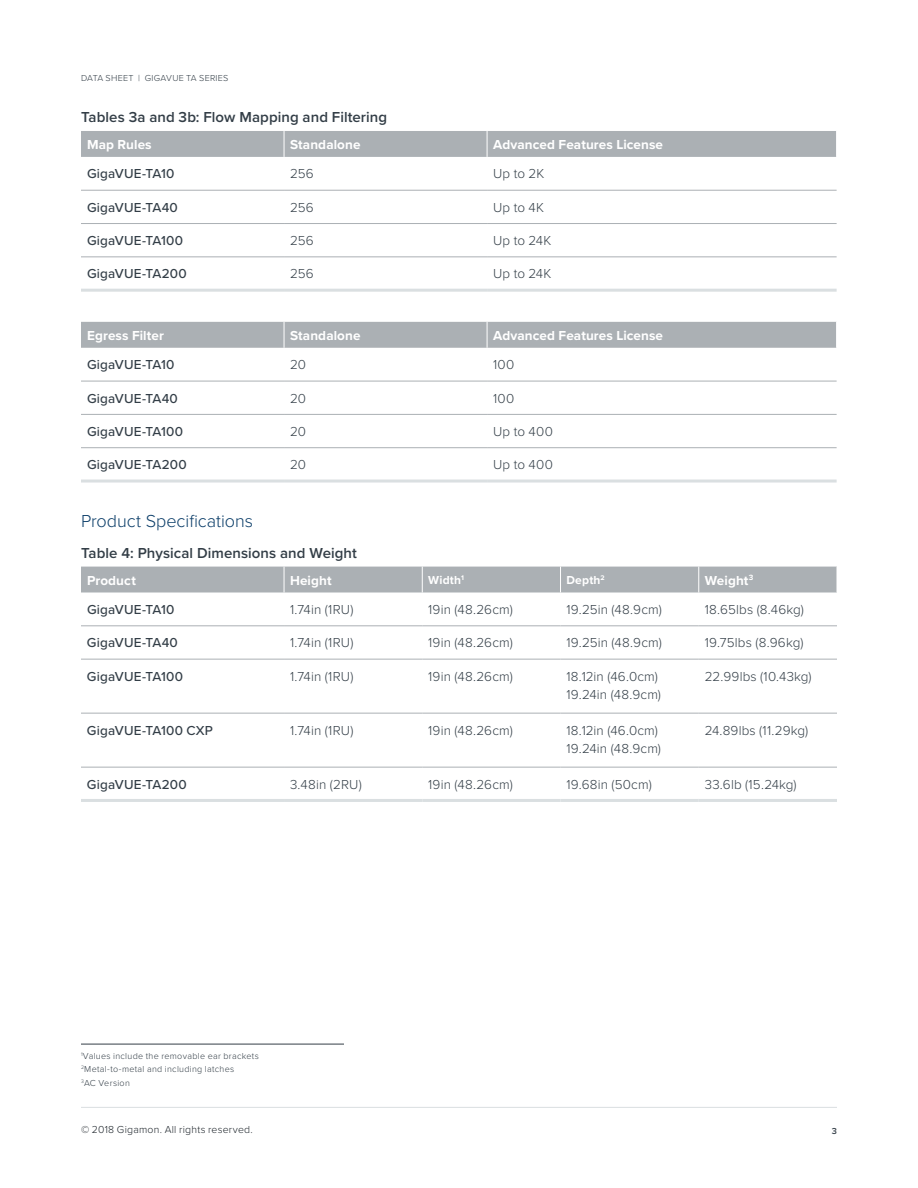
<style>
.page{position:relative;width:918px;height:1188px;background:#fff}
.page>*{position:absolute;margin:0;border:0;box-sizing:border-box;transform-origin:0 0}
.t1{font:300 18px "Proxima Nova";letter-spacing:-.005em;color:#0d3f6a}
.t2{font:600 15px "Proxima Nova";letter-spacing:.005em;color:#333e47}
.t3{font:300 13.5px/18px "Proxima Nova";letter-spacing:.01em;color:#333e47}
.t4{font:500 13.5px "Proxima Nova";letter-spacing:.01em;color:#333e47}
.t5{font:700 13.5px "Proxima Nova";letter-spacing:.01em;color:#fff}
.t6{font:700 12px "Proxima Nova";letter-spacing:.015em;color:#fff}
.t7{font:300 10.5px "Proxima Nova";letter-spacing:.02em;color:#1d242a}
.t8{font:300 9px/13.5px "Proxima Nova";letter-spacing:.035em;color:#333e47}
.t9{font:600 9px "Proxima Nova";color:#333e47}
</style>
<div class="page">
<hr style="left:81px;top:1107px;width:756px;height:1px;background:#dadfe1">
<hr style="left:81px;top:190px;width:203px;height:1px;background:#abb0b4">
<div style="left:81px;top:131px;width:755px;height:26px;background:#abb0b4"></div>
<hr style="left:81px;top:223px;width:203px;height:1px;background:#abb0b4">
<hr style="left:284px;top:223px;width:203px;height:1px;background:#abb0b4">
<hr style="left:487px;top:223px;width:350px;height:1px;background:#abb0b4">
<hr style="left:81px;top:257px;width:203px;height:1px;background:#abb0b4">
<hr style="left:284px;top:257px;width:203px;height:1px;background:#abb0b4">
<hr style="left:487px;top:257px;width:350px;height:1px;background:#abb0b4">
<hr style="left:284px;top:190px;width:203px;height:1px;background:#abb0b4">
<hr style="left:487px;top:190px;width:350px;height:1px;background:#abb0b4">
<hr style="left:81px;top:289px;width:203px;height:3px;background:#dadfe1">
<hr style="left:284px;top:289px;width:203px;height:3px;background:#dadfe1">
<hr style="left:487px;top:289px;width:350px;height:3px;background:#dadfe1">
<hr style="left:81px;top:381px;width:203px;height:1px;background:#abb0b4">
<div style="left:81px;top:322px;width:756px;height:26px;background:#abb0b4"></div>
<hr style="left:81px;top:414px;width:203px;height:1px;background:#abb0b4">
<hr style="left:284px;top:414px;width:203px;height:1px;background:#abb0b4">
<hr style="left:487px;top:414px;width:350px;height:1px;background:#abb0b4">
<hr style="left:81px;top:447px;width:203px;height:1px;background:#abb0b4">
<hr style="left:284px;top:447px;width:203px;height:1px;background:#abb0b4">
<hr style="left:487px;top:447px;width:350px;height:1px;background:#abb0b4">
<hr style="left:284px;top:381px;width:203px;height:1px;background:#abb0b4">
<hr style="left:487px;top:381px;width:350px;height:1px;background:#abb0b4">
<hr style="left:81px;top:480px;width:203px;height:3px;background:#dadfe1">
<hr style="left:284px;top:480px;width:203px;height:3px;background:#dadfe1">
<hr style="left:487px;top:480px;width:350px;height:3px;background:#dadfe1">
<hr style="left:81px;top:626px;width:203px;height:1px;background:#abb0b4">
<div style="left:81px;top:567px;width:756px;height:26px;background:#abb0b4"></div>
<hr style="left:81px;top:659px;width:203px;height:1px;background:#abb0b4">
<hr style="left:284px;top:659px;width:138px;height:1px;background:#abb0b4">
<hr style="left:422px;top:659px;width:139px;height:1px;background:#abb0b4">
<hr style="left:561px;top:659px;width:138px;height:1px;background:#abb0b4">
<hr style="left:699px;top:659px;width:138px;height:1px;background:#abb0b4">
<hr style="left:81px;top:713px;width:203px;height:1px;background:#abb0b4">
<hr style="left:284px;top:713px;width:138px;height:1px;background:#abb0b4">
<hr style="left:422px;top:713px;width:139px;height:1px;background:#abb0b4">
<hr style="left:561px;top:713px;width:138px;height:1px;background:#abb0b4">
<hr style="left:699px;top:713px;width:138px;height:1px;background:#abb0b4">
<hr style="left:81px;top:767px;width:203px;height:1px;background:#abb0b4">
<hr style="left:284px;top:767px;width:138px;height:1px;background:#abb0b4">
<hr style="left:422px;top:767px;width:139px;height:1px;background:#abb0b4">
<hr style="left:561px;top:767px;width:138px;height:1px;background:#abb0b4">
<hr style="left:699px;top:767px;width:138px;height:1px;background:#abb0b4">
<hr style="left:284px;top:626px;width:138px;height:1px;background:#abb0b4">
<hr style="left:422px;top:626px;width:139px;height:1px;background:#abb0b4">
<hr style="left:561px;top:626px;width:138px;height:1px;background:#abb0b4">
<hr style="left:699px;top:626px;width:138px;height:1px;background:#abb0b4">
<hr style="left:81px;top:799px;width:203px;height:3px;background:#dadfe1">
<hr style="left:284px;top:799px;width:138px;height:3px;background:#dadfe1">
<hr style="left:422px;top:799px;width:139px;height:3px;background:#dadfe1">
<hr style="left:561px;top:799px;width:138px;height:3px;background:#dadfe1">
<hr style="left:699px;top:799px;width:138px;height:3px;background:#dadfe1">
<hr style="left:81px;top:1044px;width:263px;height:1px;background:#333e47">
<p class="t8" style="left:81px;top:71px;width:149px">DATA SHEET | GIGAVUE TA SERIES</p>
<p class="t2" style="left:81px;top:106px;width:308px">Tables 3a and 3b: Flow Mapping and Filtering</p>
<p class="t5" style="left:87px;top:135px;width:66px">Map Rules</p>
<p class="t5" style="left:290px;top:135px;width:72px">Standalone</p>
<p class="t5" style="left:493px;top:135px;width:172px">Advanced Features License</p>
<p class="t4" style="left:87px;top:164px;width:89px">GigaVUE-TA10</p>
<p class="t3" style="left:290px;top:164px;width:25px">256</p>
<p class="t3" style="left:493px;top:164px;width:53px">Up to 2K</p>
<p class="t4" style="left:87px;top:197px;width:92px">GigaVUE-TA40</p>
<p class="t3" style="left:290px;top:197px;width:25px">256</p>
<p class="t3" style="left:493px;top:197px;width:53px">Up to 4K</p>
<p class="t4" style="left:87px;top:230px;width:98px">GigaVUE-TA100</p>
<p class="t3" style="left:290px;top:231px;width:25px">256</p>
<p class="t3" style="left:493px;top:231px;width:60px">Up to 24K</p>
<p class="t4" style="left:87px;top:264px;width:101px">GigaVUE-TA200</p>
<p class="t3" style="left:290px;top:264px;width:25px">256</p>
<p class="t3" style="left:493px;top:264px;width:60px">Up to 24K</p>
<p class="t5" style="left:87px;top:326px;width:78px">Egress Filter</p>
<p class="t5" style="left:290px;top:326px;width:72px">Standalone</p>
<p class="t5" style="left:493px;top:326px;width:172px">Advanced Features License</p>
<p class="t4" style="left:87px;top:355px;width:89px">GigaVUE-TA10</p>
<p class="t3" style="left:290px;top:355px;width:17px">20</p>
<p class="t3" style="left:493px;top:355px;width:23px">100</p>
<p class="t4" style="left:87px;top:388px;width:92px">GigaVUE-TA40</p>
<p class="t3" style="left:290px;top:388px;width:17px">20</p>
<p class="t3" style="left:493px;top:388px;width:23px">100</p>
<p class="t4" style="left:87px;top:421px;width:98px">GigaVUE-TA100</p>
<p class="t3" style="left:290px;top:422px;width:17px">20</p>
<p class="t3" style="left:493px;top:422px;width:61px">Up to 400</p>
<p class="t4" style="left:87px;top:455px;width:101px">GigaVUE-TA200</p>
<p class="t3" style="left:290px;top:455px;width:17px">20</p>
<p class="t3" style="left:493px;top:455px;width:61px">Up to 400</p>
<h1 class="t1" style="left:81px;top:507px;width:174px">Product Specifications</h1>
<p class="t2" style="left:81px;top:542px;width:278px">Table 4: Physical Dimensions and Weight</p>
<p class="t5" style="left:87px;top:570px;width:50px">Product</p>
<p class="t5" style="left:290px;top:570px;width:43px">Height</p>
<p class="t6" style="left:428px;top:571px;width:37px">Width<sup>1</sup></p>
<p class="t6" style="left:567px;top:571px;width:40px">Depth<sup>2</sup></p>
<p class="t5" style="left:705px;top:570px;width:50px">Weight<sup>3</sup></p>
<p class="t4" style="left:87px;top:599px;width:89px">GigaVUE-TA10</p>
<p class="t3" style="left:290px;top:600px;width:65px">1.74in (1RU)</p>
<p class="t3" style="left:428px;top:600px;width:86px">19in (48.26cm)</p>
<p class="t3" style="left:567px;top:600px;width:97px">19.25in (48.9cm)</p>
<p class="t3" style="left:705px;top:600px;width:101px">18.65lbs (8.46kg)</p>
<p class="t4" style="left:87px;top:633px;width:92px">GigaVUE-TA40</p>
<p class="t3" style="left:290px;top:633px;width:65px">1.74in (1RU)</p>
<p class="t3" style="left:428px;top:633px;width:86px">19in (48.26cm)</p>
<p class="t3" style="left:567px;top:633px;width:97px">19.25in (48.9cm)</p>
<p class="t3" style="left:705px;top:633px;width:100px">19.75lbs (8.96kg)</p>
<p class="t4" style="left:87px;top:666px;width:98px">GigaVUE-TA100</p>
<p class="t3" style="left:290px;top:666px;width:65px">1.74in (1RU)</p>
<p class="t3" style="left:428px;top:666px;width:86px">19in (48.26cm)</p>
<p class="t3" style="left:567px;top:666px;width:96px">18.12in (46.0cm)<br>19.24in (48.9cm)</p>
<p class="t3" style="left:705px;top:666px;width:108px">22.99lbs (10.43kg)</p>
<p class="t4" style="left:87px;top:720px;width:127px">GigaVUE-TA100 CXP</p>
<p class="t3" style="left:290px;top:720px;width:65px">1.74in (1RU)</p>
<p class="t3" style="left:428px;top:720px;width:86px">19in (48.26cm)</p>
<p class="t3" style="left:567px;top:720px;width:96px">18.12in (46.0cm)<br>19.24in (48.9cm)</p>
<p class="t3" style="left:705px;top:720px;width:105px">24.89lbs (11.29kg)</p>
<p class="t4" style="left:87px;top:774px;width:101px">GigaVUE-TA200</p>
<p class="t3" style="left:290px;top:774px;width:73px">3.48in (2RU)</p>
<p class="t3" style="left:428px;top:774px;width:86px">19in (48.26cm)</p>
<p class="t3" style="left:567px;top:774px;width:87px">19.68in (50cm)</p>
<p class="t3" style="left:705px;top:774px;width:93px">33.6lb (15.24kg)</p>
<p class="t8" style="left:81px;top:1049px;width:180px"><sup>1</sup>Values include the removable ear brackets<br><sup>2</sup>Metal-to-metal and including latches<br><sup>3</sup>AC Version</p>
<p class="t7" style="left:81px;top:1122px;width:173px">© 2018 Gigamon. All rights reserved.</p>
<p class="t9" style="left:832px;top:1124px;width:7px">3</p>
</div>
